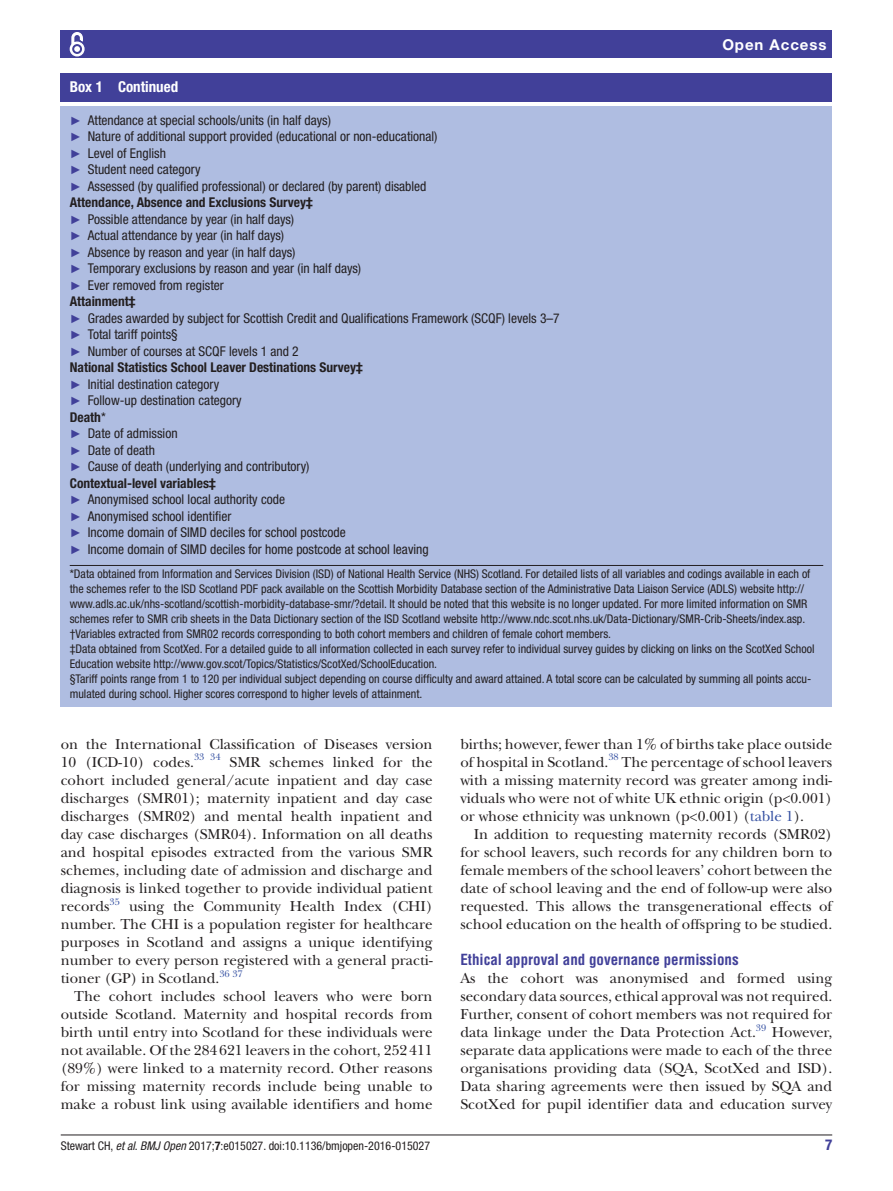
<style>
.page{position:relative;width:893px;height:1191px;background:#fff}
.page>*{position:absolute;margin:0;border:0;box-sizing:border-box;transform-origin:0 0}
.t1{font:15px/18px "New Baskerville";color:#231f20;text-align:justify}
.t2{font:700 condensed 15px "Helvetica LT Std";color:#414099}
.t3{font:700 condensed 15px "Helvetica Neue LT Std";color:#fff}
.t4{font:700 15px "Helvetica Neue LT Std";letter-spacing:.065em;color:#fff}
.t5{font:700 condensed 15px "Helvetica Neue LT Std";color:#414099}
.t6{font:condensed 13.5px/16.5px "Helvetica Neue LT Std";color:#231f20}
.t7{font:condensed 12px/15px "Helvetica Neue LT Std";color:#231f20}
.t8{font:9.9px "New Baskerville";color:#3853a3}
.s1{font-family:"Arial";font-stretch:normal;font-size:12px;color:#414099}
.s2{font-weight:700}
.s3{color:#3853a3}
.s4{font-style:italic}
</style>
<div class="page">
<hr style="left:61px;top:1134px;width:771px;height:1px;background:#231f20">
<div style="left:61px;top:31px;width:771px;height:27px;background:#414099"></div>
<svg style="left:69px;top:32px;width:16px;height:25px"></svg>
<div style="left:61px;top:73px;width:771px;height:28px;background:#414099"></div>
<div style="left:61px;top:106px;width:771px;height:601px;background:#afbde1"></div>
<hr style="left:70px;top:565px;width:753px;height:1px;background:#231f20">
<p class="t4" style="left:722px;top:35px;width:106px">Open Access</p>
<p class="t3" style="left:70px;top:78px;width:110px">Box 1 Continued</p>
<p class="t6" style="left:70px;top:112px;width:491px"><span class="s1">►</span> Attendance at special schools/units (in half days)<br><span class="s1">►</span> Nature of additional support provided (educational or non-educational)<br><span class="s1">►</span> Level of English<br><span class="s1">►</span> Student need category<br><span class="s1">►</span> Assessed (by qualified professional) or declared (by parent) disabled<br><span class="s2">Attendance, Absence and Exclusions Survey‡<br></span><span class="s1">►</span> Possible attendance by year (in half days)<br><span class="s1">►</span> Actual attendance by year (in half days)<br><span class="s1">►</span> Absence by reason and year (in half days)<br><span class="s1">►</span> Temporary exclusions by reason and year (in half days)<br><span class="s1">►</span> Ever removed from register<br><span class="s2">Attainment‡<br></span><span class="s1">►</span> Grades awarded by subject for Scottish Credit and Qualifications Framework (SCQF) levels 3–7 <span class="s1">►</span> Total tariff points§<br><span class="s1">►</span> Number of courses at SCQF levels 1 and 2<br><span class="s2">National Statistics School Leaver Destinations Survey‡<br></span><span class="s1">►</span> Initial destination category<br><span class="s1">►</span> Follow-up destination category<br><span class="s2">Death</span>*<br><span class="s1">►</span> Date of admission<br><span class="s1">►</span> Date of death<br><span class="s1">►</span> Cause of death (underlying and contributory)<br><span class="s2">Contextual-level variables‡<br></span><span class="s1">►</span> Anonymised school local authority code<br><span class="s1">►</span> Anonymised school identifier<br><span class="s1">►</span> Income domain of SIMD deciles for school postcode<br><span class="s1">►</span> Income domain of SIMD deciles for home postcode at school leaving</p>
<p class="t7" style="left:70px;top:566px;width:746px">*Data obtained from Information and Services Division (ISD) of National Health Service (NHS) Scotland. For detailed lists of all variables and codings available in each of the schemes refer to the ISD Scotland PDF pack available on the Scottish Morbidity Database section of the Administrative Data Liaison Service (ADLS) website http:// www.adls.ac.uk/nhs-scotland/scottish-morbidity-database-smr/?detail. It should be noted that this website is no longer updated. For more limited information on SMR schemes refer to SMR crib sheets in the Data Dictionary section of the ISD Scotland website http://www.ndc.scot.nhs.uk/Data-Dictionary/SMR-Crib-Sheets/index.asp. †Variables extracted from SMR02 records corresponding to both cohort members and children of female cohort members.<br>‡Data obtained from ScotXed. For a detailed guide to all information collected in each survey refer to individual survey guides by clicking on links on the ScotXed School Education website http://www.gov.scot/Topics/Statistics/ScotXed/SchoolEducation.<br>§Tariff points range from 1 to 120 per individual subject depending on course difficulty and award attained. A total score can be calculated by summing all points accu&shy;mulated during school. Higher scores correspond to higher levels of attainment.</p>
<p class="t1" style="left:61px;top:735px;width:373px">on the International Classification of Diseases version<br>10 (ICD-10) codes.</p>
<p class="t1" style="left:460px;top:735px;width:373px">births; however, fewer than 1% of births take place outside of hospital in Scotland.<sup>38</sup> The percentage of school leavers with a missing maternity record was greater among indi&shy;viduals who were not of white UK ethnic origin (p&lt;0.001) or whose ethnicity was unknown (p&lt;0.001) (<span class="s3">table 1</span>).</p>
<p class="t1" style="left:460px;top:825px;width:373px;text-indent:14px">In addition to requesting maternity records (SMR02) for school leavers, such records for any children born to female members of the school leavers’ cohort between the date of school leaving and the end of follow-up were also requested. This allows the transgenerational effects of school education on the health of offspring to be studied.</p>
<p class="t2" style="left:460px;top:950px;width:280px">Ethical approval and governance permissions</p>
<p class="t1" style="left:460px;top:969px;width:373px">As the cohort was anonymised and formed using secondary data sources, ethical approval was not required.<br>Further, consent of cohort members was not required for data linkage under the Data Protection Act.</p>
<p class="t8" style="left:194px;top:751px;width:28px">33 34</p>
<p class="t1" style="left:61px;top:753px;width:373px;text-indent:169px">SMR schemes linked for the cohort included general/acute inpatient and day case discharges (SMR01); maternity inpatient and day case discharges (SMR02) and mental health inpatient and day case discharges (SMR04). Information on all deaths and hospital episodes extracted from the various SMR schemes, including date of admission and discharge and diagnosis is linked together to provide individual patient records</p>
<p class="t8" style="left:110px;top:895px;width:12px">35</p>
<p class="t1" style="left:61px;top:897px;width:373px;text-indent:68px">using the Community Health Index (CHI) number. The CHI is a population register for healthcare purposes in Scotland and assigns a unique identifying number to every person registered with a general practi&shy;tioner (GP) in Scotland.</p>
<p class="t8" style="left:219px;top:967px;width:25px">36 37</p>
<p class="t1" style="left:61px;top:987px;width:373px;text-indent:14px">The cohort includes school leavers who were born outside Scotland. Maternity and hospital records from birth until entry into Scotland for these individuals were not available. Of the 284621 leavers in the cohort, 252411 (89%) were linked to a maternity record. Other reasons for missing maternity records include being unable to make a robust link using available identifiers and home</p>
<p class="t8" style="left:756px;top:1021px;width:12px">39</p>
<p class="t1" style="left:460px;top:1023px;width:373px;text-indent:312px">However, separate data applications were made to each of the three organisations providing data (SQA, ScotXed and ISD).<br>Data sharing agreements were then issued by SQA and ScotXed for pupil identifier data and education survey</p>
<p class="t7" style="left:61px;top:1137px;width:371px">Stewart CH, <span class="s4">et al</span>. <span class="s4">BMJ Open</span> 2017;<span class="s2">7</span>:e015027. doi:10.1136/bmjopen-2016-015027</p>
<p class="t5" style="left:825px;top:1135px;width:9px">7</p>
</div>
